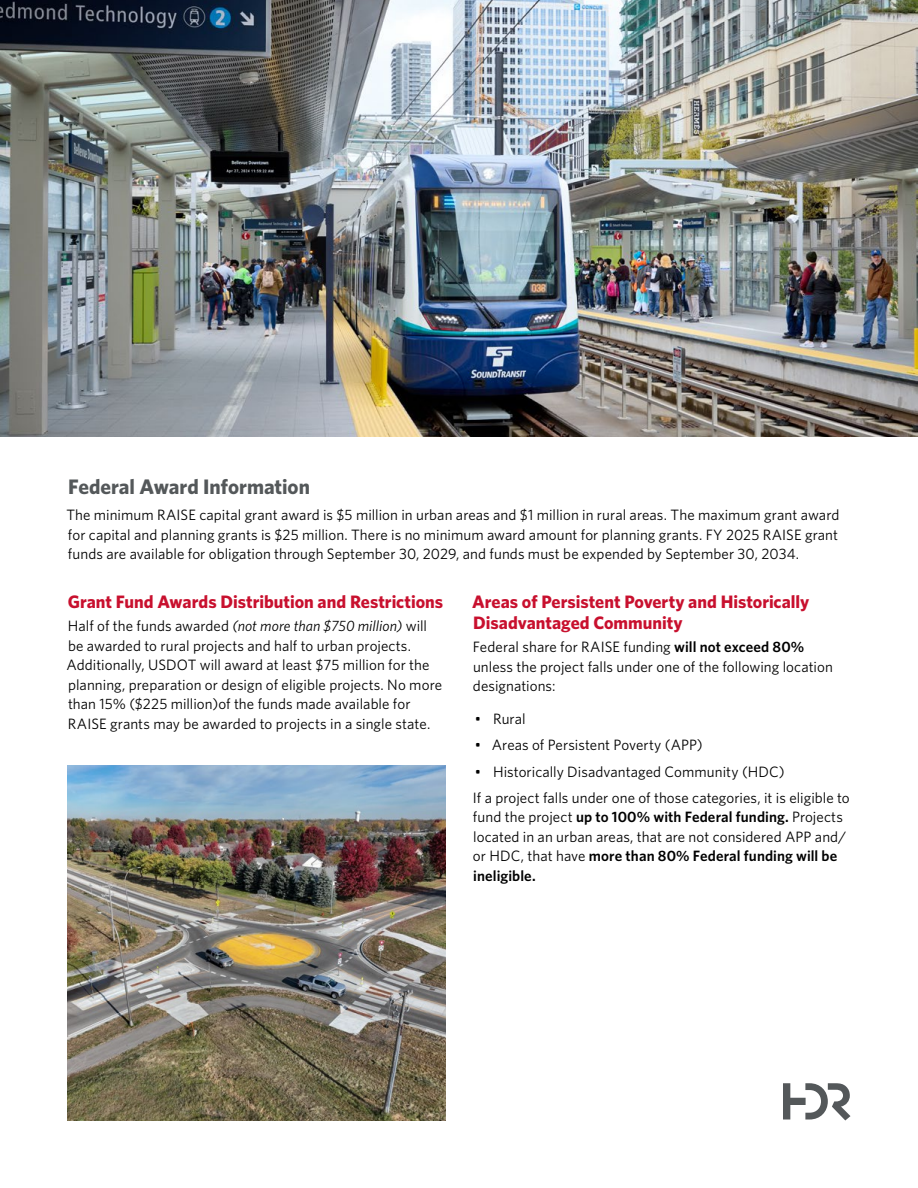
<style>
.page{position:relative;width:918px;height:1188px;background:#fff}
.page>*{position:absolute;margin:0;border:0;box-sizing:border-box;transform-origin:0 0}
.t1{font:700 21px "Whitney";color:#54585a}
.t2{font:700 18px/21px "Whitney";color:#c8102e}
.t3{font:15px/19.5px "Whitney";letter-spacing:.005em;color:#000}
.s1{font-style:italic}
.s2{font-weight:600}
</style>
<div class="page">
<img style="left:0;top:0;width:918px;height:436px">
<img style="left:68px;top:765px;width:378px;height:355px">
<svg style="left:783px;top:1083px;width:67px;height:38px"></svg>
<h1 class="t1" style="left:68px;top:473px;width:243px">Federal Award Information</h1>
<p class="t3" style="left:66px;top:505px;width:774px;text-align:justify">The minimum RAISE capital grant award is $5 million in urban areas and $1 million in rural areas. The maximum grant award for capital and planning grants is $25 million. There is no minimum award amount for planning grants. FY 2025 RAISE grant funds are available for obligation through September 30, 2029, and funds must be expended by September 30, 2034.</p>
<p class="t2" style="left:68px;top:591px;width:377px">Grant Fund Awards Distribution and Restrictions</p>
<p class="t3" style="left:67px;top:616px;width:377px">Half of the funds awarded <span class="s1">(not more than $750 million)</span> will be awarded to rural projects and half to urban projects.<br>Additionally, USDOT will award at least $75 million for the planning, preparation or design of eligible projects. No more than 15% ($225 million)of the funds made available for RAISE grants may be awarded to projects in a single state.</p>
<p class="t2" style="left:472px;top:591px;width:339px">Areas of Persistent Poverty and Historically<br>Disadvantaged Community</p>
<p class="t3" style="left:473px;top:637px;width:362px">Federal share for RAISE funding <span class="s2">will not exceed 80% </span>unless the project falls under one of the following location designations:</p>
<p class="t3" style="left:475px;top:709px;width:52px">• Rural</p>
<p class="t3" style="left:475px;top:735px;width:229px">• Areas of Persistent Poverty (APP)</p>
<p class="t3" style="left:473px;top:758px;width:378px;line-height:26.2px">• Historically Disadvantaged Community (HDC)<br>If a project falls under one of those categories, it is eligible to</p>
<p class="t3" style="left:473px;top:807px;width:375px">fund the project <span class="s2">up to 100% with Federal funding.</span> Projects located in an urban areas, that are not considered APP and/ or HDC, that have <span class="s2">more than 80% Federal funding will be ineligible.</span></p>
</div>
